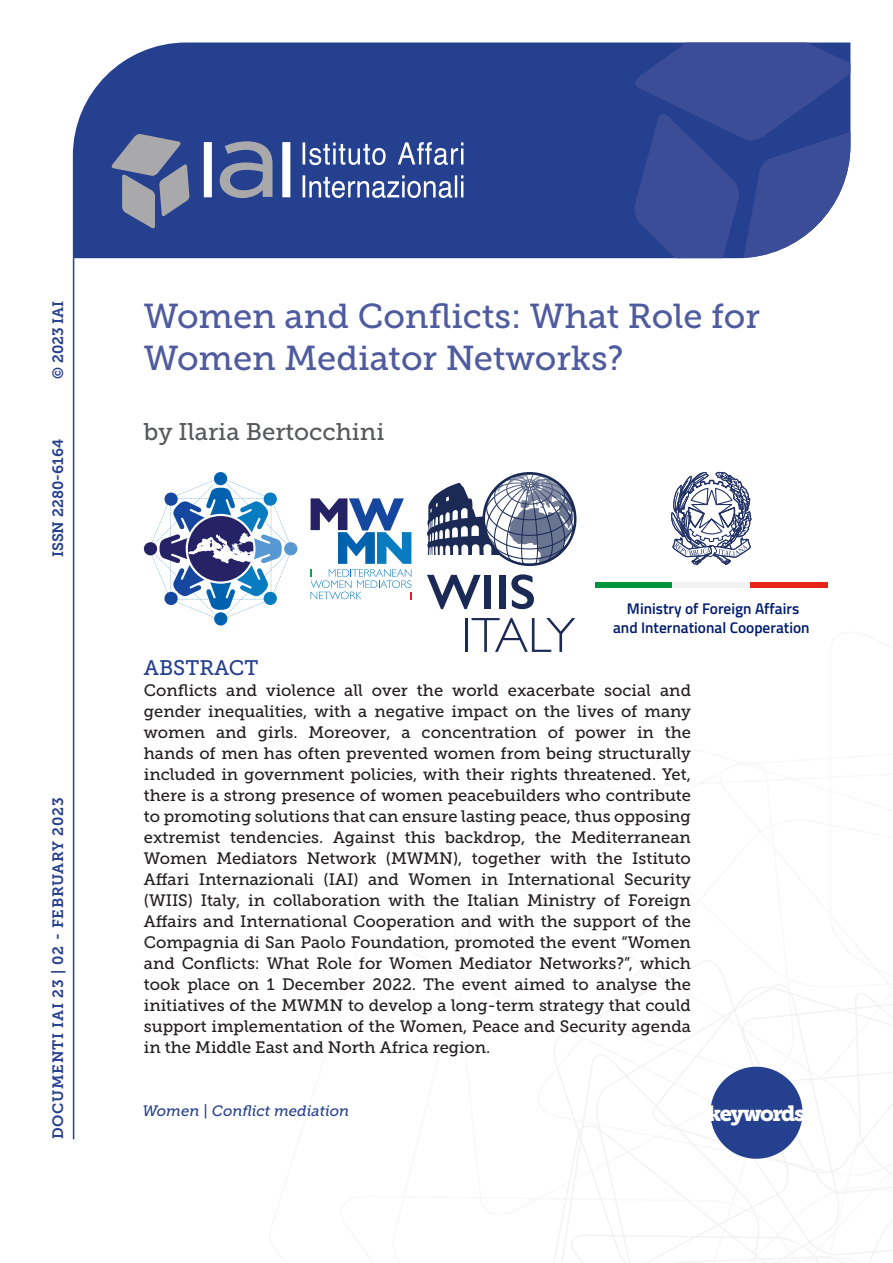
<style>
.page{position:relative;width:893px;height:1263px;background:#fff}
.page>*{position:absolute;margin:0;border:0;box-sizing:border-box;transform-origin:0 0}
.Titolo_Copertina{font:34.5px/41.4px "Museo Slab 500";color:#4f5b9f}
.Autori_copertina{font:24px "Museo Slab 500";color:#58595b}
.t1{font:21.75px "Museo Slab 900";letter-spacing:-.07em;color:#fff}
.t2{font:21px "Museo Slab 500";color:#25408f}
.Testo{font:16.5px/21px "Museo Slab 500";color:#231f20;text-align:justify}
.t3{font:600 15.45px/18.5px "Titillium";color:#001c70;text-align:center}
.t4{font:15px "Museo Slab 700";letter-spacing:.05em;color:#25408f}
.t5{font:italic 15px "Museo Slab 500";letter-spacing:-.005em;color:#25408f}
.t6{font:15px "Museo Slab 700";color:#25408f}
</style>
<div class="page">
<svg style="left:553px;top:960px;width:340px;height:303px"></svg>
<hr style="left:73px;top:258px;width:1px;height:881px;background:#25408f">
<div style="left:73px;top:43px;width:560px;height:215px;background:#25408f"></div>
<svg style="left:633px;top:43px;width:217px;height:215px;background:#40539a"></svg>
<svg style="left:303px;top:142px;width:160px;height:56px;background:#5a6faa"></svg>
<svg style="left:111px;top:134px;width:79px;height:95px;background:#6b779d"></svg>
<svg style="left:204px;top:141px;width:86px;height:57px"></svg>
<div style="left:710px;top:1067px;width:92px;height:92px;background:#25408f;border-radius:50%"></div>
<svg style="left:311px;top:498px;width:100px;height:101px"></svg>
<div style="left:214px;top:472px;width:13px;height:13px;background:#0062af;border-radius:50%"></div>
<div style="left:284px;top:542px;width:13px;height:13px;background:#5798d2;border-radius:50%"></div>
<div style="left:144px;top:542px;width:13px;height:13px;background:#262266;border-radius:50%"></div>
<div style="left:214px;top:612px;width:13px;height:13px;background:#0062af;border-radius:50%"></div>
<svg style="left:149px;top:477px;width:143px;height:143px"></svg>
<svg style="left:427px;top:575px;width:54px;height:34px"></svg>
<div style="left:485px;top:575px;width:6px;height:34px;background:#1a2a55"></div>
<div style="left:499px;top:575px;width:7px;height:34px;background:#1a2a55"></div>
<svg style="left:511px;top:574px;width:23px;height:35px"></svg>
<svg style="left:427px;top:472px;width:149px;height:94px"></svg>
<hr style="left:465px;top:618px;width:3px;height:34px;background:#1a2a55">
<svg style="left:472px;top:618px;width:103px;height:34px"></svg>
<svg style="left:671px;top:472px;width:80px;height:93px"></svg>
<div style="left:595px;top:582px;width:78px;height:5px;background:#00943d"></div>
<div style="left:673px;top:582px;width:77px;height:5px;background:#f2f2f3"></div>
<div style="left:750px;top:582px;width:77px;height:5px;background:#e72419"></div>
<p class="t4" style="left:50px;top:379px;width:80px;rotate:-90deg">© 2023 IAI</p>
<p class="t6" style="left:50px;top:557px;width:120px;rotate:-90deg">ISSN 2280-6164</p>
<p class="t4" style="left:50px;top:1139px;width:343px;rotate:-90deg">DOCUMENTI IAI 23 | 02 - FEBRUARY 2023</p>
<p class="Titolo_Copertina" style="left:144px;top:296px;width:618px">Women and Conflicts: What Role for<br>Women Mediator Networks?</p>
<p class="Autori_copertina" style="left:144px;top:418px;width:242px">by Ilaria Bertocchini</p>
<p class="t3" style="left:613px;top:599px;width:198px">Ministry of Foreign Affairs and International Cooperation</p>
<p class="t2" style="left:144px;top:656px;width:116px">ABSTRACT</p>
<p class="Testo" style="left:144px;top:680px;width:549px">Conflicts and violence all over the world exacerbate social and gender inequalities, with a negative impact on the lives of many women and girls. Moreover, a concentration of power in the hands of men has often prevented women from being structurally included in government policies, with their rights threatened. Yet, there is a strong presence of women peacebuilders who contribute to promoting solutions that can ensure lasting peace, thus opposing extremist tendencies. Against this backdrop, the Mediterranean Women Mediators Network (MWMN), together with the Istituto Affari Internazionali (IAI) and Women in International Security (WIIS) Italy, in collaboration with the Italian Ministry of Foreign Affairs and International Cooperation and with the support of the Compagnia di San Paolo Foundation, promoted the event “Women and Conflicts: What Role for Women Mediator Networks?”, which took place on 1 December 2022. The event aimed to analyse the initiatives of the MWMN to develop a long-term strategy that could support implementation of the Women, Peace and Security agenda in the Middle East and North Africa region.</p>
<p class="t5" style="left:142px;top:1102px;width:208px">Women | Conflict mediation</p>
<p class="t1" style="left:708px;top:1101px;width:99px">keywords</p>
</div>
